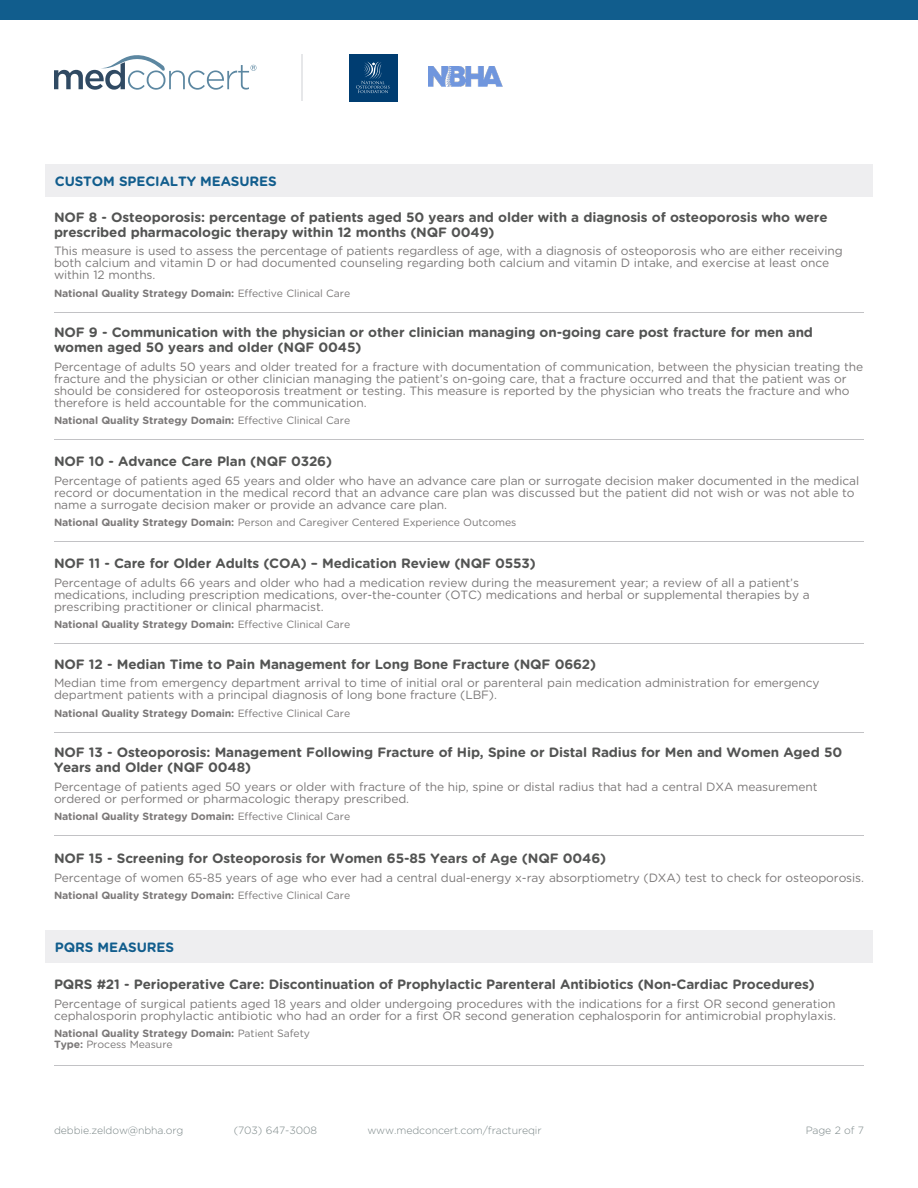
<style>
.page{position:relative;width:918px;height:1188px;background:#fff}
.page>*{position:absolute;margin:0;border:0;box-sizing:border-box;transform-origin:0 0}
.t1{font:700 13.5px/15px "Gotham Rounded";letter-spacing:-.01em;color:#535453}
.t2{font:700 13.5px "Gotham Rounded";letter-spacing:-.01em;color:#115d8d}
.t3{font:12px/12px "Gotham Rounded";letter-spacing:-.01em;color:#7b7878}
.t4{font:700 10.5px "Gotham Rounded";letter-spacing:-.01em;color:#7b7878}
.t5{font:10.5px "Gotham Rounded";letter-spacing:-.01em;color:#7b7878}
.t6{font:300 10.5px "Gotham Rounded";letter-spacing:-.01em;color:#798586}
.s1{font-weight:400}
.s2{font-weight:700}
</style>
<div class="page">
<div style="left:45px;top:164px;width:828px;height:32px;background:#eeeef0"></div>
<hr style="left:54px;top:312px;width:810px;height:1px;background:#c2c2c5">
<hr style="left:54px;top:439px;width:810px;height:1px;background:#c2c2c5">
<hr style="left:54px;top:541px;width:810px;height:1px;background:#c2c2c5">
<hr style="left:54px;top:643px;width:810px;height:1px;background:#c2c2c5">
<hr style="left:54px;top:732px;width:810px;height:1px;background:#c2c2c5">
<hr style="left:54px;top:835px;width:810px;height:1px;background:#c2c2c5">
<div style="left:45px;top:930px;width:828px;height:33px;background:#eeeef0"></div>
<hr style="left:54px;top:1065px;width:810px;height:1px;background:#c2c2c5">
<div style="left:0;top:0;width:918px;height:20px;background:#115d8d"></div>
<svg style="left:54px;top:55px;width:203px;height:35px"></svg>
<hr style="left:302px;top:54px;width:1px;height:46px;background:#e6e7e9">
<div style="left:349px;top:54px;width:49px;height:47px;background:#003d71"></div>
<svg style="left:356px;top:61px;width:34px;height:32px"></svg>
<img style="left:429px;top:66px;width:73px;height:21px">
<p class="t2" style="left:55px;top:171px;width:223px">CUSTOM SPECIALTY MEASURES</p>
<p class="t1" style="left:54px;top:209px;width:775px">NOF 8 - Osteoporosis: percentage of patients aged 50 years and older with a diagnosis of osteoporosis who were prescribed pharmacologic therapy within 12 months (NQF 0049)</p>
<p class="t3" style="left:54px;top:245px;width:790px">This measure is used to assess the percentage of patients regardless of age, with a diagnosis of osteoporosis who are either receiving both calcium and vitamin D or had documented counseling regarding both calcium and vitamin D intake, and exercise at least once within 12 months.</p>
<p class="t4" style="left:54px;top:285px;width:298px">National Quality Strategy Domain: <span class="s1">Effective Clinical Care</span></p>
<p class="t1" style="left:54px;top:324px;width:761px">NOF 9 - Communication with the physician or other clinician managing on-going care post fracture for men and women aged 50 years and older (NQF 0045)</p>
<p class="t3" style="left:54px;top:360px;width:811px">Percentage of adults 50 years and older treated for a fracture with documentation of communication, between the physician treating the fracture and the physician or other clinician managing the patient’s on-going care, that a fracture occurred and that the patient was or should be considered for osteoporosis treatment or testing. This measure is reported by the physician who treats the fracture and who therefore is held accountable for the communication.</p>
<p class="t4" style="left:54px;top:413px;width:298px">National Quality Strategy Domain: <span class="s1">Effective Clinical Care</span></p>
<p class="t1" style="left:54px;top:453px;width:280px">NOF 10 - Advance Care Plan (NQF 0326)</p>
<p class="t3" style="left:54px;top:474px;width:807px">Percentage of patients aged 65 years and older who have an advance care plan or surrogate decision maker documented in the medical record or documentation in the medical record that an advance care plan was discussed but the patient did not wish or was not able to name a surrogate decision maker or provide an advance care plan.</p>
<p class="t5" style="left:54px;top:515px;width:464px"><span class="s2">National Quality Strategy Domain:</span> Person and Caregiver Centered Experience Outcomes</p>
<p class="t1" style="left:54px;top:555px;width:483px">NOF 11 - Care for Older Adults (COA) – Medication Review (NQF 0553)</p>
<p class="t3" style="left:54px;top:576px;width:757px">Percentage of adults 66 years and older who had a medication review during the measurement year; a review of all a patient’s medications, including prescription medications, over-the-counter (OTC) medications and herbal or supplemental therapies by a prescribing practitioner or clinical pharmacist.</p>
<p class="t4" style="left:54px;top:617px;width:298px">National Quality Strategy Domain: <span class="s1">Effective Clinical Care</span></p>
<p class="t1" style="left:54px;top:656px;width:544px">NOF 12 - Median Time to Pain Management for Long Bone Fracture (NQF 0662)</p>
<p class="t3" style="left:54px;top:677px;width:767px">Median time from emergency department arrival to time of initial oral or parenteral pain medication administration for emergency department patients with a principal diagnosis of long bone fracture (LBF).</p>
<p class="t4" style="left:54px;top:705px;width:298px">National Quality Strategy Domain: <span class="s1">Effective Clinical Care</span></p>
<p class="t1" style="left:54px;top:744px;width:790px">NOF 13 - Osteoporosis: Management Following Fracture of Hip, Spine or Distal Radius for Men and Women Aged 50<br>Years and Older (NQF 0048)</p>
<p class="t3" style="left:54px;top:780px;width:765px">Percentage of patients aged 50 years or older with fracture of the hip, spine or distal radius that had a central DXA measurement ordered or performed or pharmacologic therapy prescribed.</p>
<p class="t4" style="left:54px;top:809px;width:298px">National Quality Strategy Domain: <span class="s1">Effective Clinical Care</span></p>
<p class="t1" style="left:54px;top:850px;width:554px">NOF 15 - Screening for Osteoporosis for Women 65-85 Years of Age (NQF 0046)</p>
<p class="t3" style="left:54px;top:871px;width:812px">Percentage of women 65-85 years of age who ever had a central dual-energy x-ray absorptiometry (DXA) test to check for osteoporosis.</p>
<p class="t4" style="left:54px;top:887px;width:298px">National Quality Strategy Domain: <span class="s1">Effective Clinical Care</span></p>
<p class="t2" style="left:55px;top:937px;width:121px">PQRS MEASURES</p>
<p class="t1" style="left:54px;top:976px;width:762px">PQRS #21 - Perioperative Care: Discontinuation of Prophylactic Parenteral Antibiotics (Non-Cardiac Procedures)</p>
<p class="t3" style="left:54px;top:997px;width:783px">Percentage of surgical patients aged 18 years and older undergoing procedures with the indications for a first OR second generation cephalosporin prophylactic antibiotic who had an order for a first OR second generation cephalosporin for antimicrobial prophylaxis.</p>
<p class="t4" style="left:54px;top:1025px;width:258px">National Quality Strategy Domain: <span class="s1">Patient Safety</span></p>
<p class="t5" style="left:54px;top:1037px;width:120px"><span class="s2">Type:</span> Process Measure</p>
<p class="t6" style="left:54px;top:1123px;width:131px">debbie.zeldow@nbha.org</p>
<p class="t6" style="left:234px;top:1123px;width:85px">(703) 647-3008</p>
<p class="t6" style="left:367px;top:1123px;width:176px">www.medconcert.com/fractureqir</p>
<p class="t6" style="left:806px;top:1123px;width:60px">Page 2 of 7</p>
</div>
